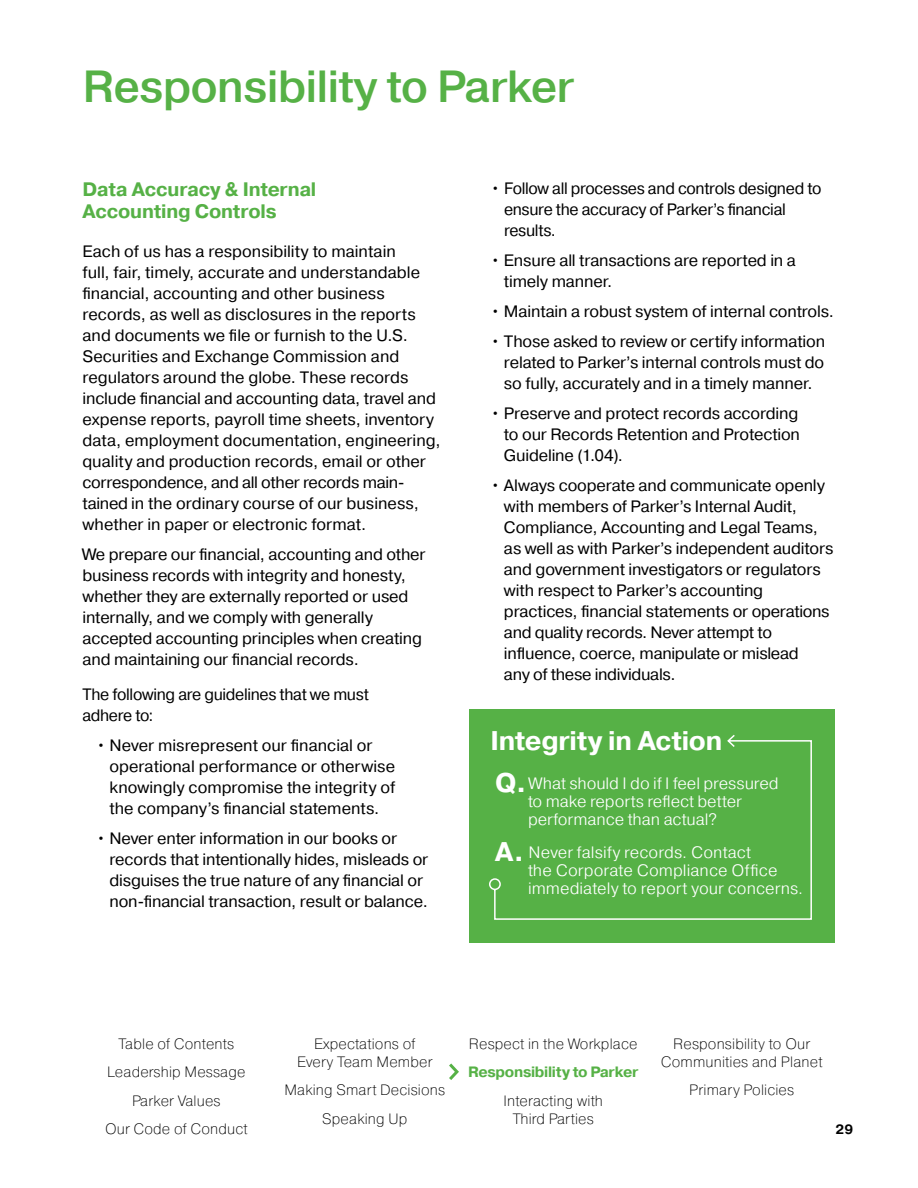
<style>
.page{position:relative;width:918px;height:1188px;background:#fff}
.page>*{position:absolute;margin:0;border:0;box-sizing:border-box;transform-origin:0 0}
.t1{font:500 45px "Pragmatica";letter-spacing:-.02em;color:#56b146}
.t2{font:700 27px "Pragmatica";letter-spacing:-.015em;color:#fff}
.t3{font:700 19.5px/22.5px "Pragmatica";letter-spacing:-.01em;color:#56b146}
.t4{font:16.5px/21px "Pragmatica";letter-spacing:-.01em;color:#000}
.t5{font:300 16.5px/18px "Pragmatica";color:#fff}
.t6{font:200 15px/28.5px "Pragmatica";letter-spacing:.01em;color:#000;text-align:center}
.t7{font:700 15px "Pragmatica";letter-spacing:-.02em;color:#56b146}
.t8{font:700 13.5px "Pragmatica";color:#000}
.s1{font-weight:700;font-size:27px}
</style>
<div class="page">
<div style="left:470px;top:710px;width:366px;height:233px;background:#56b146"></div>
<svg style="left:489px;top:735px;width:323px;height:185px"></svg>
<svg style="left:449px;top:1063px;width:10px;height:17px"></svg>
<h1 class="t1" style="left:82px;top:58px;width:494px">Responsibility to Parker</h1>
<p class="t3" style="left:82px;top:178px;width:235px">Data Accuracy &amp; Internal<br>Accounting Controls</p>
<p class="t4" style="left:82px;top:242px;width:359px">Each of us has a responsibility to maintain<br>full, fair, timely, accurate and understandable financial, accounting and other business records, as well as disclosures in the reports and documents we file or furnish to the U.S.<br>Securities and Exchange Commission and regulators around the globe. These records include financial and accounting data, travel and expense reports, payroll time sheets, inventory data, employment documentation, engineering, quality and production records, email or other correspondence, and all other records main&shy;tained in the ordinary course of our business, whether in paper or electronic format.</p>
<p class="t4" style="left:82px;top:545px;width:345px">We prepare our financial, accounting and other business records with integrity and honesty, whether they are externally reported or used internally, and we comply with generally accepted accounting principles when creating and maintaining our financial records.</p>
<p class="t4" style="left:82px;top:684px;width:288px">The following are guidelines that we must adhere to:</p>
<p class="t4" style="left:109px;top:735px;width:287px;text-indent:-13px">• Never misrepresent our financial or operational performance or otherwise knowingly compromise the integrity of the company’s financial statements.</p>
<p class="t4" style="left:109px;top:828px;width:320px;text-indent:-13px">• Never enter information in our books or records that intentionally hides, misleads or disguises the true nature of any financial or non-financial transaction, result or balance.</p>
<p class="t4" style="left:504px;top:178px;width:319px;text-indent:-14px">• Follow all processes and controls designed to ensure the accuracy of Parker’s financial results.</p>
<p class="t4" style="left:504px;top:250px;width:294px;text-indent:-13px">• Ensure all transactions are reported in a timely manner.</p>
<p class="t4" style="left:490px;top:301px;width:345px">• Maintain a robust system of internal controls.</p>
<p class="t4" style="left:504px;top:331px;width:323px;text-align:justify;text-indent:-13px">• Those asked to review or certify information related to Parker’s internal controls must do so fully, accurately and in a timely manner.</p>
<p class="t4" style="left:504px;top:403px;width:298px;text-align:justify;text-indent:-13px">• Preserve and protect records according to our Records Retention and Protection Guideline (1.04).</p>
<p class="t4" style="left:504px;top:475px;width:331px;text-indent:-13px">• Always cooperate and communicate openly with members of Parker’s Internal Audit, Compliance, Accounting and Legal Teams, as well as with Parker’s independent auditors and government investigators or regulators with respect to Parker’s accounting practices, financial statements or operations and quality records. Never attempt to influence, coerce, manipulate or mislead<br>any of these individuals.</p>
<h2 class="t2" style="left:490px;top:723px;width:233px">Integrity in Action</h2>
<p class="t5" style="left:528px;top:774px;width:252px;text-indent:-33px"><span class="s1">Q.</span>What should I do if I feel pressured to make reports reflect better performance than actual?</p>
<p class="t5" style="left:528px;top:843px;width:277px;text-indent:-33px"><span class="s1">A.</span> Never falsify records. Contact<br>the Corporate Compliance Office immediately to report your concerns.</p>
<p class="t6" style="left:105px;top:1029px;width:144px">Table of Contents<br>Leadership Message<br>Parker Values<br>Our Code of Conduct</p>
<p class="t6" style="left:297px;top:1034px;width:137px;line-height:18px">Expectations of<br>Every Team Member</p>
<p class="t6" style="left:284px;top:1075px;width:162px">Making Smart Decisions<br>Speaking Up</p>
<p class="t6" style="left:469px;top:1029px;width:170px">Respect in the Workplace</p>
<p class="t7" style="left:468px;top:1062px;width:172px">Responsibility to Parker</p>
<p class="t6" style="left:503px;top:1091px;width:101px;line-height:18px">Interacting with<br>Third Parties</p>
<p class="t6" style="left:661px;top:1034px;width:163px;line-height:18px">Responsibility to Our<br>Communities and Planet</p>
<p class="t6" style="left:689px;top:1075px;width:106px">Primary Policies</p>
<p class="t8" style="left:836px;top:1120px;width:19px">29</p>
</div>
